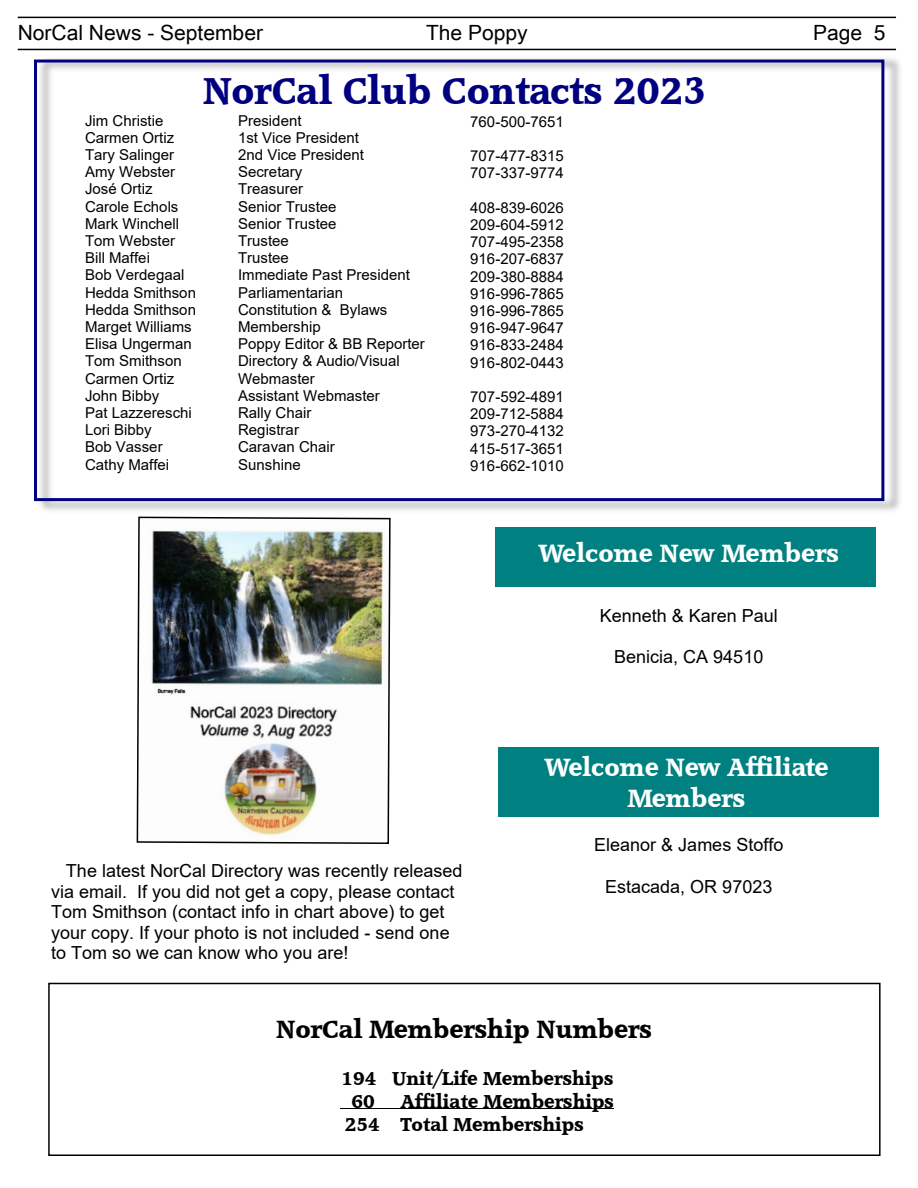
<style>
.page{position:relative;width:918px;height:1188px;background:#fff}
.page>*{position:absolute;margin:0;border:0;box-sizing:border-box;transform-origin:0 0}
.t1{font:36px "Accord SF Bold";color:#000080}
.t2{font:24px/30.3px "Accord SF Bold";color:#fff;text-align:center}
.t3{font:24px "Accord SF Bold";color:#000}
.t4{font:21px "Arial Unicode MS";color:#000}
.t5{font:18px/20.7px "Arial";color:#000}
.t6{font:18px/22.8px "Accord SF Bold";color:#000}
.t7{font:15px/17.2px "Arial";color:#000}
</style>
<div class="page">
<hr style="left:18px;top:17px;width:878px;height:1px;background:#000">
<hr style="left:18px;top:49px;width:878px;height:1px;background:#000">
<div style="left:34px;top:60px;width:850px;height:441px;border:3px solid #000080"></div>
<div style="left:495px;top:527px;width:381px;height:60px;background:#008080"></div>
<div style="left:499px;top:748px;width:380px;height:69px;background:#008080"></div>
<div style="left:48px;top:983px;width:833px;height:173px;border:2px solid #000"></div>
<hr style="left:341px;top:1108px;width:273px;height:1px;background:#000">
<img style="left:136px;top:516px;width:255px;height:328px">
<h3 class="t4" style="left:18px;top:25px;width:247px">NorCal News - September</h3>
<h3 class="t4" style="left:426px;top:25px;width:103px">The Poppy</h3>
<h3 class="t4" style="left:813px;top:25px;width:74px">Page 5</h3>
<h1 class="t1" style="left:203px;top:73px;width:505px">NorCal Club Contacts 2023</h1>
<p class="t7" style="left:85px;top:113px;width:112px">Jim Christie<br>Carmen Ortiz<br>Tary Salinger<br>Amy Webster<br>José Ortiz<br>Carole Echols<br>Mark Winchell<br>Tom Webster<br>Bill Maffei<br>Bob Verdegaal<br>Hedda Smithson<br>Hedda Smithson<br>Marget Williams<br>Elisa Ungerman<br>Tom Smithson<br>Carmen Ortiz<br>John Bibby<br>Pat Lazzereschi<br>Lori Bibby<br>Bob Vasser<br>Cathy Maffei</p>
<p class="t7" style="left:238px;top:113px;width:188px">President<br>1st Vice President<br>2nd Vice President<br>Secretary<br>Treasurer<br>Senior Trustee<br>Senior Trustee<br>Trustee<br>Trustee<br>Immediate Past President<br>Parliamentarian<br>Constitution &amp; Bylaws<br>Membership<br>Poppy Editor &amp; BB Reporter<br>Directory &amp; Audio/Visual<br>Webmaster<br>Assistant Webmaster<br>Rally Chair<br>Registrar<br>Caravan Chair<br>Sunshine</p>
<p class="t7" style="left:470px;top:114px;width:95px">760-500-7651</p>
<p class="t7" style="left:470px;top:149px;width:95px">707-477-8315<br>707-337-9774</p>
<p class="t7" style="left:470px;top:200px;width:95px;text-align:justify">408-839-6026<br>209-604-5912<br>707-495-2358<br>916-207-6837<br>209-380-8884<br>916-996-7865<br>916-996-7865<br>916-947-9647<br>916-833-2484<br>916-802-0443</p>
<p class="t7" style="left:470px;top:390px;width:95px;text-align:justify">707-592-4891<br>209-712-5884<br>973-270-4132<br>415-517-3651<br>916-662-1010</p>
<h2 class="t2" style="left:539px;top:540px;width:302px">Welcome New Members</h2>
<p class="t5" style="left:600px;top:607px;width:180px">Kenneth &amp; Karen Paul</p>
<p class="t5" style="left:614px;top:648px;width:151px">Benicia, CA 94510</p>
<p class="t5" style="left:51px;top:862px;width:413px;text-indent:15px">The latest NorCal Directory was recently released via email. If you did not get a copy, please contact Tom Smithson (contact info in chart above) to get your copy. If your photo is not included - send one to Tom so we can know who you are!</p>
<h2 class="t2" style="left:545px;top:754px;width:285px">Welcome New Affiliate<br>Members</h2>
<p class="t5" style="left:594px;top:836px;width:191px">Eleanor &amp; James Stoffo</p>
<p class="t5" style="left:605px;top:878px;width:169px">Estacada, OR 97023</p>
<h2 class="t3" style="left:277px;top:1017px;width:377px">NorCal Membership Numbers</h2>
<p class="t6" style="left:351px;top:1068px;width:264px;text-indent:-10px">194 Unit/Life Memberships<br>60</p>
<p class="t6" style="left:345px;top:1091px;width:270px;text-indent:56px">Affiliate Memberships<br>254 Total Memberships</p>
</div>
